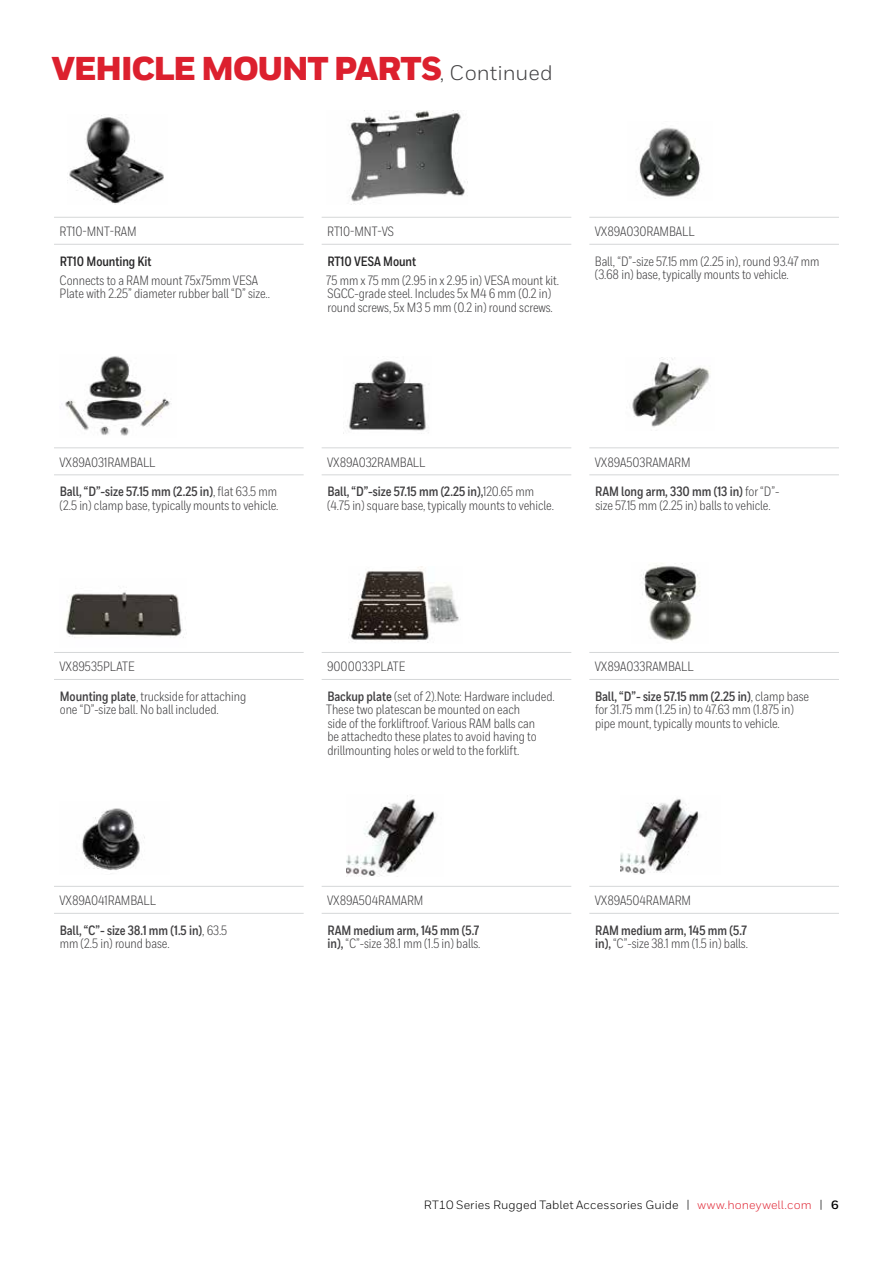
<style>
.page{position:relative;width:893px;height:1263px;background:#fff}
.page>*{position:absolute;margin:0;border:0;box-sizing:border-box;transform-origin:0 0}
.t1{font:900 33px "Honeywell Sans";letter-spacing:-.045em;color:#dc202e}
.t2{font:13.5px/13.5px "Honeywell Cond";letter-spacing:-.005em;color:#414042}
.t3{font:700 13.5px/13.5px "Honeywell Cond";letter-spacing:-.005em;color:#414042}
.t4{font:700 13.5px "Honeywell Cond";letter-spacing:-.005em;color:#292829}
.t5{font:12px "Honeywell Sans";letter-spacing:.01em;color:#000}
.s1{font-weight:400;font-size:21px;color:#414042}
.s2{font-weight:700}
.s3{font-weight:400}
.s4{color:#e02836}
</style>
<div class="page">
<hr style="left:54px;top:217px;width:250px;height:1px;background:#d5d7d8">
<hr style="left:322px;top:217px;width:249px;height:1px;background:#d5d7d8">
<hr style="left:589px;top:217px;width:250px;height:1px;background:#d5d7d8">
<hr style="left:54px;top:244px;width:250px;height:1px;background:#d5d7d8">
<hr style="left:322px;top:244px;width:249px;height:1px;background:#d5d7d8">
<hr style="left:589px;top:244px;width:250px;height:1px;background:#d5d7d8">
<hr style="left:54px;top:447px;width:250px;height:1px;background:#d5d7d8">
<hr style="left:322px;top:447px;width:249px;height:1px;background:#d5d7d8">
<hr style="left:589px;top:447px;width:250px;height:1px;background:#d5d7d8">
<hr style="left:54px;top:474px;width:250px;height:1px;background:#d5d7d8">
<hr style="left:322px;top:474px;width:249px;height:1px;background:#d5d7d8">
<hr style="left:589px;top:474px;width:250px;height:1px;background:#d5d7d8">
<img style="left:69px;top:115px;width:95px;height:89px">
<img style="left:349px;top:110px;width:119px;height:94px">
<img style="left:639px;top:127px;width:63px;height:72px">
<img style="left:65px;top:356px;width:105px;height:80px">
<img style="left:347px;top:361px;width:82px;height:72px">
<img style="left:632px;top:358px;width:78px;height:69px">
<hr style="left:54px;top:652px;width:250px;height:1px;background:#d5d7d8">
<hr style="left:322px;top:652px;width:249px;height:1px;background:#d5d7d8">
<hr style="left:589px;top:652px;width:250px;height:1px;background:#d5d7d8">
<hr style="left:54px;top:679px;width:250px;height:1px;background:#d5d7d8">
<hr style="left:322px;top:679px;width:249px;height:1px;background:#d5d7d8">
<hr style="left:589px;top:679px;width:250px;height:1px;background:#d5d7d8">
<img style="left:66px;top:592px;width:118px;height:46px">
<img style="left:348px;top:567px;width:111px;height:76px">
<img style="left:642px;top:563px;width:58px;height:78px">
<hr style="left:54px;top:886px;width:250px;height:1px;background:#d5d7d8">
<hr style="left:322px;top:886px;width:249px;height:1px;background:#d5d7d8">
<hr style="left:589px;top:886px;width:250px;height:1px;background:#d5d7d8">
<hr style="left:54px;top:913px;width:250px;height:1px;background:#d5d7d8">
<hr style="left:322px;top:913px;width:249px;height:1px;background:#d5d7d8">
<hr style="left:589px;top:913px;width:250px;height:1px;background:#d5d7d8">
<img style="left:81px;top:808px;width:64px;height:63px">
<img style="left:346px;top:795px;width:90px;height:81px">
<img style="left:621px;top:799px;width:79px;height:75px">
<h1 class="t1" style="left:51px;top:48px;width:503px">VEHICLE MOUNT PARTS<span class="s1">, Continued</span></h1>
<p class="t2" style="left:60px;top:225px;width:79px">RT10-MNT-RAM</p>
<p class="t2" style="left:327px;top:225px;width:68px">RT10-MNT-VS</p>
<p class="t2" style="left:595px;top:225px;width:101px">VX89A030RAMBALL</p>
<p class="t4" style="left:60px;top:253px;width:93px">RT10 Mounting Kit</p>
<p class="t2" style="left:60px;top:273px;width:212px">Connects to a RAM mount 75x75mm VESA<br>Plate with 2.25” diameter rubber ball “D” size..</p>
<p class="t2" style="left:595px;top:254px;width:226px">Ball, “D”-size 57.15 mm (2.25 in), round 93.47 mm (3.68 in) base, typically mounts to vehicle.</p>
<p class="t4" style="left:327px;top:253px;width:90px">RT10 VESA Mount</p>
<p class="t2" style="left:326px;top:273px;width:234px">75 mm x 75 mm (2.95 in x 2.95 in) VESA mount kit.<br>SGCC-grade steel. Includes 5x M4 6 mm (0.2 in) round screws, 5x M3 5 mm (0.2 in) round screws.</p>
<p class="t2" style="left:60px;top:455px;width:98px">VX89A031RAMBALL</p>
<p class="t2" style="left:327px;top:455px;width:100px">VX89A032RAMBALL</p>
<p class="t2" style="left:595px;top:455px;width:97px">VX89A503RAMARM</p>
<p class="t2" style="left:60px;top:485px;width:220px"><span class="s2">Ball, “D”-size 57.15 mm (2.25 in)</span>, flat 63.5 mm (2.5 in) clamp base, typically mounts to vehicle.</p>
<p class="t2" style="left:327px;top:485px;width:228px"><span class="s2">Ball, “D”-size 57.15 mm (2.25 in),</span>120.65 mm (4.75 in) square base, typically mounts to vehicle.</p>
<p class="t2" style="left:595px;top:485px;width:186px"><span class="s2">RAM long arm, 330 mm (13 in)</span> for “D”- size 57.15 mm (2.25 in) balls to vehicle.</p>
<p class="t2" style="left:60px;top:660px;width:77px">VX89535PLATE</p>
<p class="t2" style="left:327px;top:660px;width:80px">9000033PLATE</p>
<p class="t2" style="left:595px;top:660px;width:100px">VX89A033RAMBALL</p>
<p class="t2" style="left:60px;top:689px;width:188px"><span class="s2">Mounting plate</span>, truckside for attaching one “D”-size ball. No ball included.</p>
<p class="t2" style="left:326px;top:689px;width:230px"><span class="s2">Backup plate</span> (set of 2).Note: Hardware included.<br>These two platescan be mounted on each<br>side of the forkliftroof. Various RAM balls can<br>be attachedto these plates to avoid having to drillmounting holes or weld to the forklift.</p>
<p class="t2" style="left:595px;top:689px;width:216px"><span class="s2">Ball, “D”- size 57.15 mm (2.25 in)</span>, clamp base for 31.75 mm (1.25 in) to 47.63 mm (1.875 in) pipe mount, typically mounts to vehicle.</p>
<p class="t2" style="left:60px;top:894px;width:98px">VX89A041RAMBALL</p>
<p class="t2" style="left:327px;top:894px;width:98px">VX89A504RAMARM</p>
<p class="t2" style="left:595px;top:894px;width:98px">VX89A504RAMARM</p>
<p class="t3" style="left:60px;top:923px;width:169px">Ball, “C”- size 38.1 mm (1.5 in)<span class="s3">, 63.5 mm (2.5 in) round base.</span></p>
<p class="t2" style="left:327px;top:923px;width:155px"><span class="s2">RAM medium arm, 145 mm (5.7 in),</span> “C”-size 38.1 mm (1.5 in) balls.</p>
<p class="t2" style="left:595px;top:923px;width:154px"><span class="s2">RAM medium arm, 145 mm (5.7 in),</span> “C”-size 38.1 mm (1.5 in) balls.</p>
<p class="t5" style="left:424px;top:1198px;width:417px">RT10 Series Rugged Tablet Accessories Guide | <span class="s4">www.honeywell.com</span> | <span class="s2">6</span></p>
</div>
